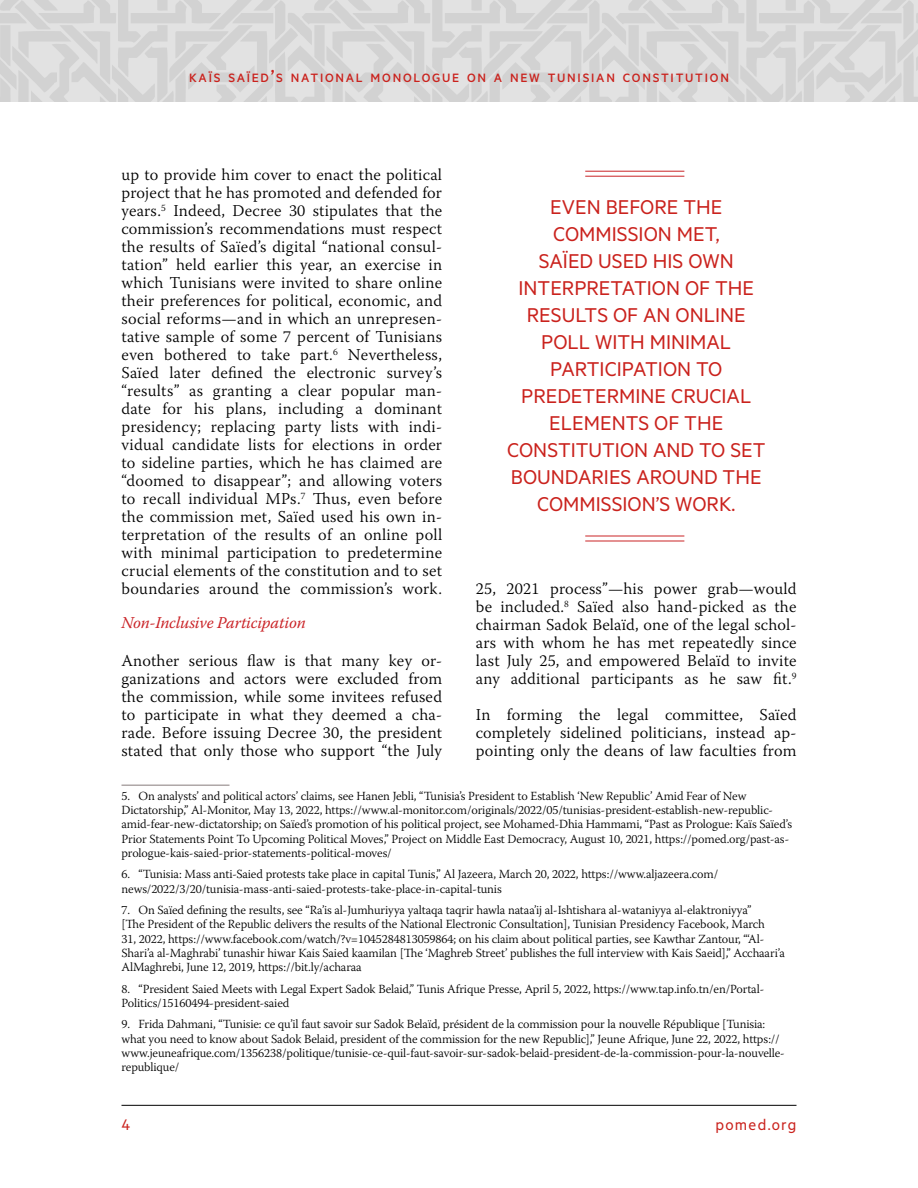
<style>
.page{position:relative;width:918px;height:1188px;background:#fff}
.page>*{position:absolute;margin:0;border:0;box-sizing:border-box;transform-origin:0 0}
.t1{font:22.5px/27px "Metric";color:#ca221d;text-align:center}
.t2{font:17.25px "Metric";letter-spacing:.075em;color:#ca221d}
.t3{font:300 16.5px/18px "Warnock Pro";letter-spacing:.01em;color:#000;text-align:justify}
.t4{font:italic 16.5px "Warnock Pro";letter-spacing:-.01em;color:#ca2428}
.t5{font:500 13.65px "Metric";letter-spacing:.13em;color:#ca221d}
.t6{font:300 12.3px/14.4px "Warnock Pro";letter-spacing:-.01em;color:#000}
.s1{font-size:19.5px}
</style>
<div class="page">
<hr style="left:122px;top:1105px;width:674px;height:1px;background:#000">
<svg style="left:0;top:0;width:918px;height:102px;background:#d9d9d9"></svg>
<hr style="left:122px;top:785px;width:108px;height:1px;background:#877c7c">
<hr style="left:585px;top:171px;width:99px;height:1px;background:#ca2427">
<hr style="left:585px;top:176px;width:99px;height:1px;background:#ca2427">
<hr style="left:585px;top:536px;width:99px;height:1px;background:#ca2427">
<hr style="left:585px;top:540px;width:99px;height:2px;background:#ca2427">
<p class="t5" style="left:189px;top:70px;width:541px">KAÏS SAÏED<span class="s1">’</span>S NATIONAL MONOLOGUE ON A NEW TUNISIAN CONSTITUTION</p>
<p class="t3" style="left:121px;top:165px;width:322px">up to provide him cover to enact the political project that he has promoted and defended for years.<sup>5</sup> Indeed, Decree 30 stipulates that the commission’s recommendations must respect the results of Saïed’s digital “national consul&shy;tation” held earlier this year, an exercise in which Tunisians were invited to share online their preferences for political, economic, and social reforms—and in which an unrepresen&shy;tative sample of some 7 percent of Tunisians even bothered to take part.<sup>6</sup> Nevertheless, Saïed later defined the electronic survey’s “results” as granting a clear popular man&shy;date for his plans, including a dominant presidency; replacing party lists with indi&shy;vidual candidate lists for elections in order to sideline parties, which he has claimed are “doomed to disappear”; and allowing voters to recall individual MPs.<sup>7</sup> Thus, even before the commission met, Saïed used his own in&shy;terpretation of the results of an online poll with minimal participation to predetermine crucial elements of the constitution and to set boundaries around the commission’s work.</p>
<h3 class="t4" style="left:122px;top:613px;width:186px">Non-Inclusive Participation</h3>
<p class="t3" style="left:122px;top:651px;width:322px">Another serious flaw is that many key or&shy;ganizations and actors were excluded from the commission, while some invitees refused to participate in what they deemed a cha&shy;rade. Before issuing Decree 30, the president stated that only those who support “the July</p>
<p class="t6" style="left:122px;top:788px;width:672px">5. On analysts’ and political actors’ claims, see Hanen Jebli, “Tunisia’s President to Establish ‘New Republic’ Amid Fear of New Dictatorship,” Al-Monitor, May 13, 2022, https://www.al-monitor.com/originals/2022/05/tunisias-president-establish-new-republic&shy;amid-fear-new-dictatorship; on Saïed’s promotion of his political project, see Mohamed-Dhia Hammami, “Past as Prologue: Kaïs Saïed’s Prior Statements Point To Upcoming Political Moves,” Project on Middle East Democracy, August 10, 2021, https://pomed.org/past-as&shy;prologue-kais-saied-prior-statements-political-moves/</p>
<p class="t6" style="left:122px;top:867px;width:598px">6. “Tunisia: Mass anti-Saied protests take place in capital Tunis,” Al Jazeera, March 20, 2022, https://www.aljazeera.com/ news/2022/3/20/tunisia-mass-anti-saied-protests-take-place-in-capital-tunis</p>
<p class="t6" style="left:122px;top:902px;width:665px">7. On Saïed defining the results, see “Ra’is al-Jumhuriyya yaltaqa taqrir hawla nataa’ij al-Ishtishara al-wataniyya al-elaktroniyya”<br>[The President of the Republic delivers the results of the National Electronic Consultation], Tunisian Presidency Facebook, March<br>31, 2022, https://www.facebook.com/watch/?v=1045284813059864; on his claim about political parties, see Kawthar Zantour, “‘Al-Shari’a al-Maghrabi’ tunashir hiwar Kais Saied kaamilan [The ‘Maghreb Street’ publishes the full interview with Kais Saeid],” Acchaari’a AlMaghrebi, June 12, 2019, https://bit.ly/acharaa</p>
<p class="t6" style="left:122px;top:981px;width:644px">8. “President Saied Meets with Legal Expert Sadok Belaid,” Tunis Afrique Presse, April 5, 2022, https://www.tap.info.tn/en/Portal-<br>Politics/15160494-president-saied</p>
<p class="t6" style="left:122px;top:1017px;width:665px">9. Frida Dahmani, “Tunisie: ce qu’il faut savoir sur Sadok Belaïd, président de la commission pour la nouvelle République [Tunisia: what you need to know about Sadok Belaid, president of the commission for the new Republic],” Jeune Afrique, June 22, 2022, https:// www.jeuneafrique.com/1356238/politique/tunisie-ce-quil-faut-savoir-sur-sadok-belaid-president-de-la-commission-pour-la-nouvelle&shy;republique/</p>
<h1 class="t1" style="left:507px;top:193px;width:260px">EVEN BEFORE THE<br>COMMISSION MET,<br>SAÏED USED HIS OWN<br>INTERPRETATION OF THE<br>RESULTS OF AN ONLINE<br>POLL WITH MINIMAL<br>PARTICIPATION TO<br>PREDETERMINE CRUCIAL<br>ELEMENTS OF THE<br>CONSTITUTION AND TO SET<br>BOUNDARIES AROUND THE<br>COMMISSION’S WORK.</h1>
<p class="t3" style="left:476px;top:579px;width:322px">25, 2021 process”—his power grab—would be included.<sup>8</sup> Saïed also hand-picked as the chairman Sadok Belaïd, one of the legal schol&shy;ars with whom he has met repeatedly since last July 25, and empowered Belaïd to invite any additional participants as he saw fit.<sup>9</sup></p>
<h3 class="t3" style="left:476px;top:705px;width:322px">In forming the legal committee, Saïed completely sidelined politicians, instead ap&shy;pointing only the deans of law faculties from</h3>
<h2 class="t2" style="left:122px;top:1115px;width:10px">4</h2>
<h2 class="t2" style="left:715px;top:1115px;width:83px">pomed.org</h2>
</div>
